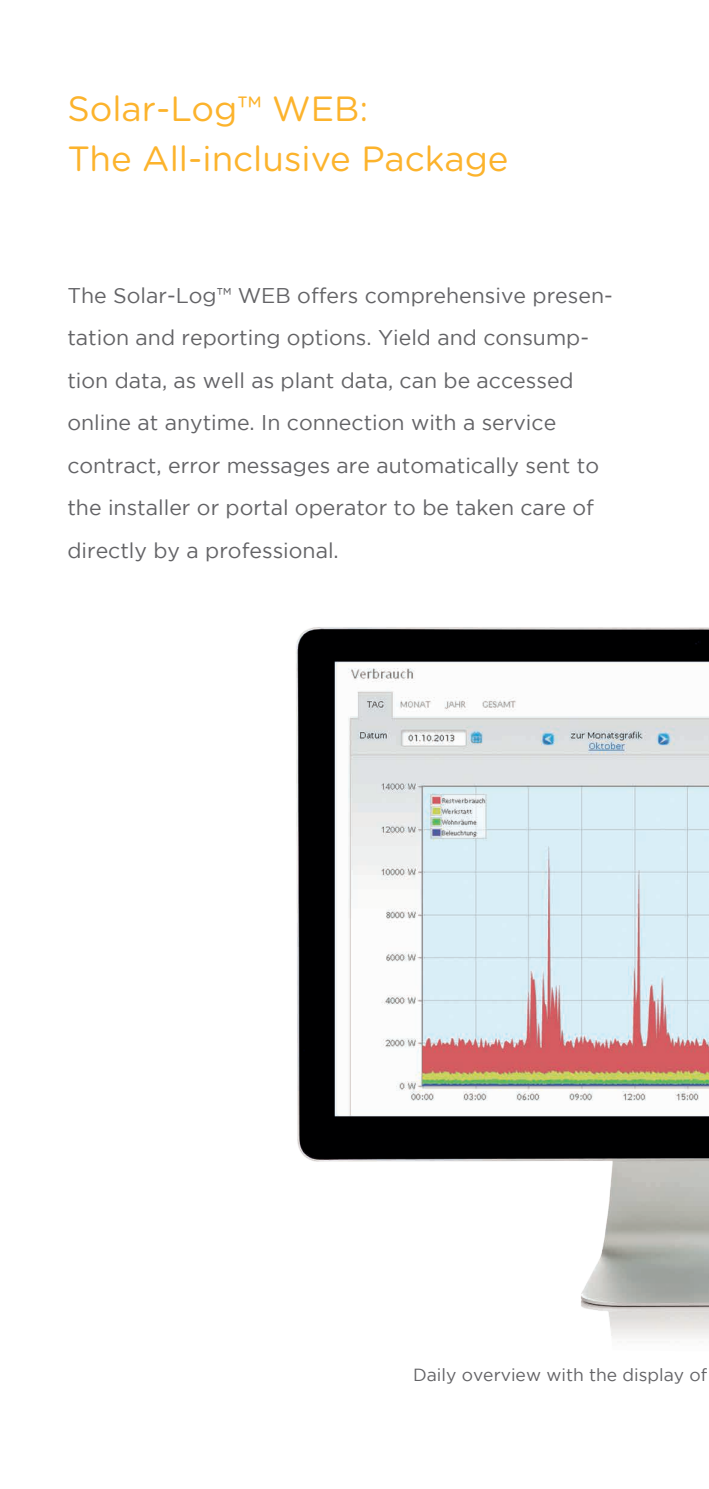
<style>
.page{position:relative;width:709px;height:1489px;background:#fff}
.page>*{position:absolute;margin:0;border:0;box-sizing:border-box;transform-origin:0 0}
.t1{font:35px/50px "Gotham Rounded";color:#fcb32c}
.t2{font:21.25px/42.5px "Gotham";color:#636366}
.t3{font:17.5px "Gotham";color:#636366}
</style>
<div class="page">
<img style="left:296px;top:627px;width:413px;height:711px">
<h1 class="t1" style="left:67px;top:82px;width:443px">Solar-Log™ WEB:<br>The All-inclusive Package</h1>
<p class="t2" style="left:67px;top:273px;width:547px">The Solar-Log™ WEB offers comprehensive presen&shy;tation and reporting options. Yield and consump&shy;tion data, as well as plant data, can be accessed online at anytime. In connection with a service contract, error messages are automatically sent to the installer or portal operator to be taken care of directly by a professional.</p>
<p class="t3" style="left:413px;top:1364px;width:296px">Daily overview with the display of</p>
</div>
